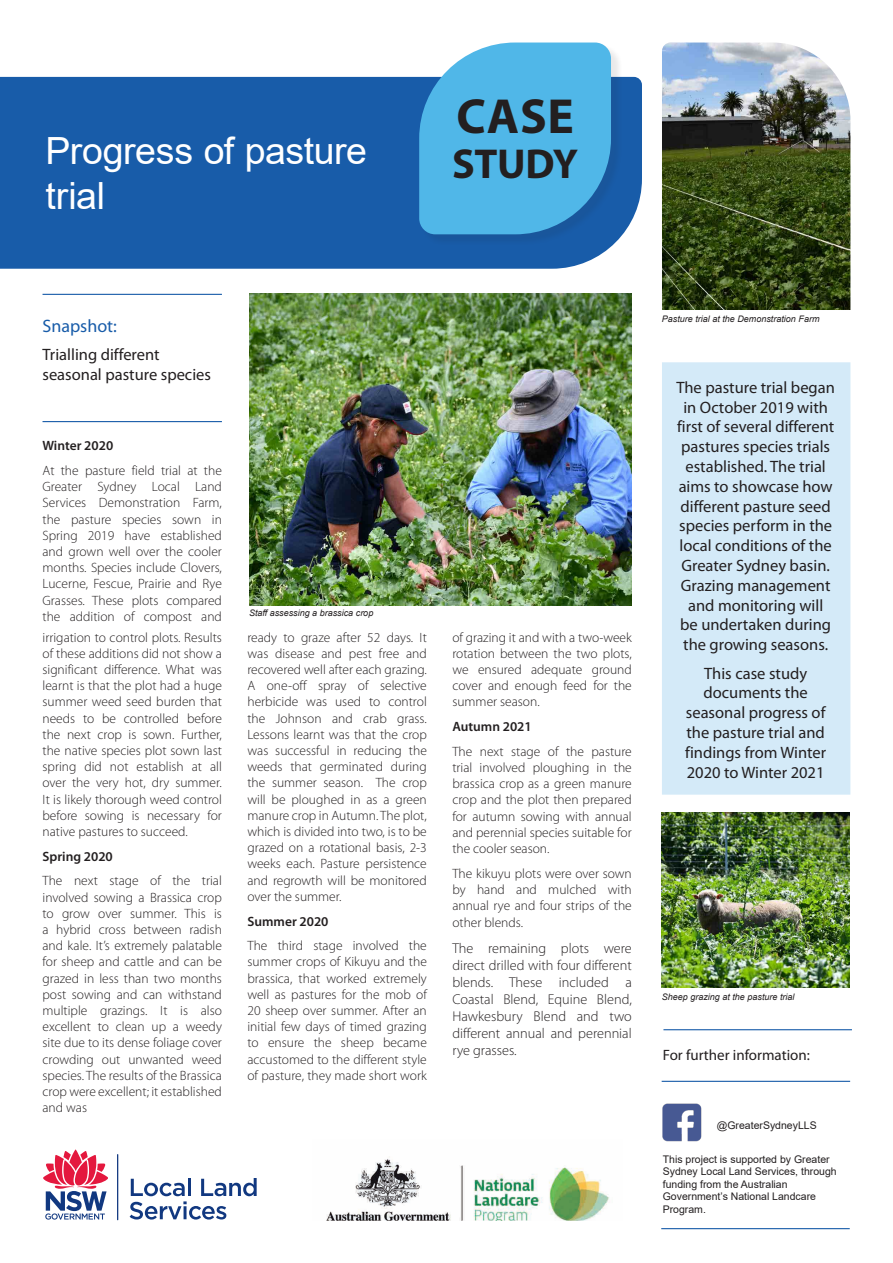
<style>
.page{position:relative;width:893px;height:1263px;background:#fff}
.page>*{position:absolute;margin:0;border:0;box-sizing:border-box;transform-origin:0 0}
.t1{font:700 49.5px "Myriad Pro";color:#231f20}
.t2{font:700 42px "Myriad Pro";letter-spacing:-.01em;color:#231f20}
.t3{font:37.5px/45px "Arial";letter-spacing:-.01em;color:#fff}
.text{font:18px "Myriad Pro";color:#185ca9}
.text-2{font:16.5px/19.8px "Myriad Pro";color:#231f20;text-align:center}
.t4{font:15px "Myriad Pro";color:#231f20}
.text-3{font:300 14.25px/17.1px "Myriad Pro";color:#231f20;text-align:justify}
.text-4{font:300 13.5px/16.2px "Myriad Pro";color:#231f20;text-align:justify}
.text-5{font:600 13.5px "Myriad Pro";color:#231f20}
.t5{font:10.5px/12.6px "Arial";color:#231f20}
.t6{font:italic 9px "Arial";color:#231f20}
</style>
<div class="page">
<div style="left:0;top:77px;width:642px;height:192px;background:#185ca9"></div>
<div style="left:421px;top:44px;width:202px;height:202px;background:#231f20;opacity:.1"></div>
<svg style="left:419px;top:43px;width:192px;height:191px;background:#53b3e4"></svg>
<img style="left:662px;top:43px;width:188px;height:267px">
<div style="left:662px;top:362px;width:188px;height:433px;background:#d4eaf8"></div>
<img style="left:249px;top:294px;width:383px;height:312px">
<svg style="left:43px;top:1149px;width:65px;height:70px"></svg>
<hr style="left:117px;top:1154px;width:1px;height:66px;background:#113880">
<svg style="left:130px;top:1178px;width:127px;height:41px"></svg>
<img style="left:326px;top:1159px;width:283px;height:61px">
<hr style="left:663px;top:1029px;width:189px;height:1px;background:#185ca9">
<hr style="left:662px;top:1081px;width:188px;height:1px;background:#185ca9">
<hr style="left:661px;top:1228px;width:189px;height:1px;background:#185ca9">
<hr style="left:43px;top:421px;width:179px;height:1px;background:#185ca9">
<img style="left:663px;top:1103px;width:39px;height:39px">
<hr style="left:43px;top:294px;width:179px;height:1px;background:#185ca9">
<img style="left:662px;top:812px;width:188px;height:176px">
<p class="t3" style="left:45px;top:128px;width:323px">Progress of pasture trial</p>
<p class="t1" style="left:456px;top:84px;width:119px">CASE</p>
<p class="t2" style="left:452px;top:136px;width:127px">STUDY</p>
<p class="text" style="left:43px;top:315px;width:76px">Snapshot:</p>
<p class="text-2" style="left:43px;top:345px;width:170px;text-align:left">Trialling different seasonal pasture species</p>
<p class="text-5" style="left:43px;top:437px;width:72px">Winter 2020</p>
<p class="text-4" style="left:43px;top:462px;width:181px">At the pasture field trial at the Greater Sydney Local Land Services Demonstration Farm, the pasture species sown in Spring 2019 have established and grown well over the cooler months. Species include Clovers, Lucerne, Fescue, Prairie and Rye Grasses. These plots compared the addition of compost and</p>
<p class="text-4" style="left:43px;top:629px;width:181px">irrigation to control plots. Results of these additions did not show a significant difference. What was learnt is that the plot had a huge summer weed seed burden that needs to be controlled before the next crop is sown. Further, the native species plot sown last spring did not establish at all over the very hot, dry summer.<br>It is likely thorough weed control before sowing is necessary for native pastures to succeed.</p>
<p class="text-5" style="left:43px;top:848px;width:72px">Spring 2020</p>
<p class="text-4" style="left:43px;top:873px;width:181px">The next stage of the trial involved sowing a Brassica crop to grow over summer. This is a hybrid cross between radish and kale. It’s extremely palatable for sheep and cattle and can be grazed in less than two months post sowing and can withstand multiple grazings. It is also excellent to clean up a weedy site due to its dense foliage cover crowding out unwanted weed species. The results of the Brassica crop were excellent; it established and was</p>
<p class="t6" style="left:249px;top:607px;width:126px">Staff assessing a brassica crop</p>
<p class="text-4" style="left:247px;top:629px;width:181px">ready to graze after 52 days. It was disease and pest free and recovered well after each grazing.<br>A one-off spray of selective herbicide was used to control the Johnson and crab grass.<br>Lessons learnt was that the crop was successful in reducing the weeds that germinated during the summer season. The crop will be ploughed in as a green manure crop in Autumn. The plot, which is divided into two, is to be grazed on a rotational basis, 2-3 weeks each. Pasture persistence and regrowth will be monitored over the summer.</p>
<p class="text-5" style="left:247px;top:912px;width:83px">Summer 2020</p>
<p class="text-4" style="left:247px;top:937px;width:181px">The third stage involved the summer crops of Kikuyu and the brassica, that worked extremely well as pastures for the mob of 20 sheep over summer. After an initial few days of timed grazing to ensure the sheep became accustomed to the different style of pasture, they made short work</p>
<p class="text-4" style="left:452px;top:629px;width:181px">of grazing it and with a two-week rotation between the two plots, we ensured adequate ground cover and enough feed for the summer season.</p>
<p class="text-5" style="left:452px;top:718px;width:81px">Autumn 2021</p>
<p class="text-4" style="left:452px;top:743px;width:181px">The next stage of the pasture trial involved ploughing in the brassica crop as a green manure crop and the plot then prepared for autumn sowing with annual and perennial species suitable for the cooler season.</p>
<p class="text-4" style="left:452px;top:865px;width:181px">The kikuyu plots were over sown by hand and mulched with annual rye and four strips of the other blends.</p>
<p class="text-3" style="left:452px;top:939px;width:181px">The remaining plots were direct drilled with four different blends. These included a Coastal Blend, Equine Blend, Hawkesbury Blend and two different annual and perennial rye grasses.</p>
<p class="t6" style="left:662px;top:313px;width:159px">Pasture trial at the Demonstration Farm</p>
<p class="text-2" style="left:676px;top:377px;width:160px">The pasture trial began in October 2019 with first of several different pastures species trials established. The trial aims to showcase how different pasture seed species perform in the local conditions of the<br>Greater Sydney basin.<br>Grazing management and monitoring will<br>be undertaken during the growing seasons.</p>
<p class="text-2" style="left:685px;top:663px;width:142px">This case study documents the seasonal progress of the pasture trial and findings from Winter<br>2020 to Winter 2021</p>
<p class="t6" style="left:662px;top:991px;width:134px">Sheep grazing at the pasture trial</p>
<p class="t4" style="left:663px;top:1046px;width:148px">For further information:</p>
<p class="t5" style="left:717px;top:1119px;width:101px">@GreaterSydneyLLS</p>
<p class="t5" style="left:663px;top:1152px;width:175px">This project is supported by Greater<br>Sydney Local Land Services, through funding from the Australian</p>
<p class="t5" style="left:663px;top:1190px;width:155px">Government’s National Landcare<br>Program.</p>
</div>
